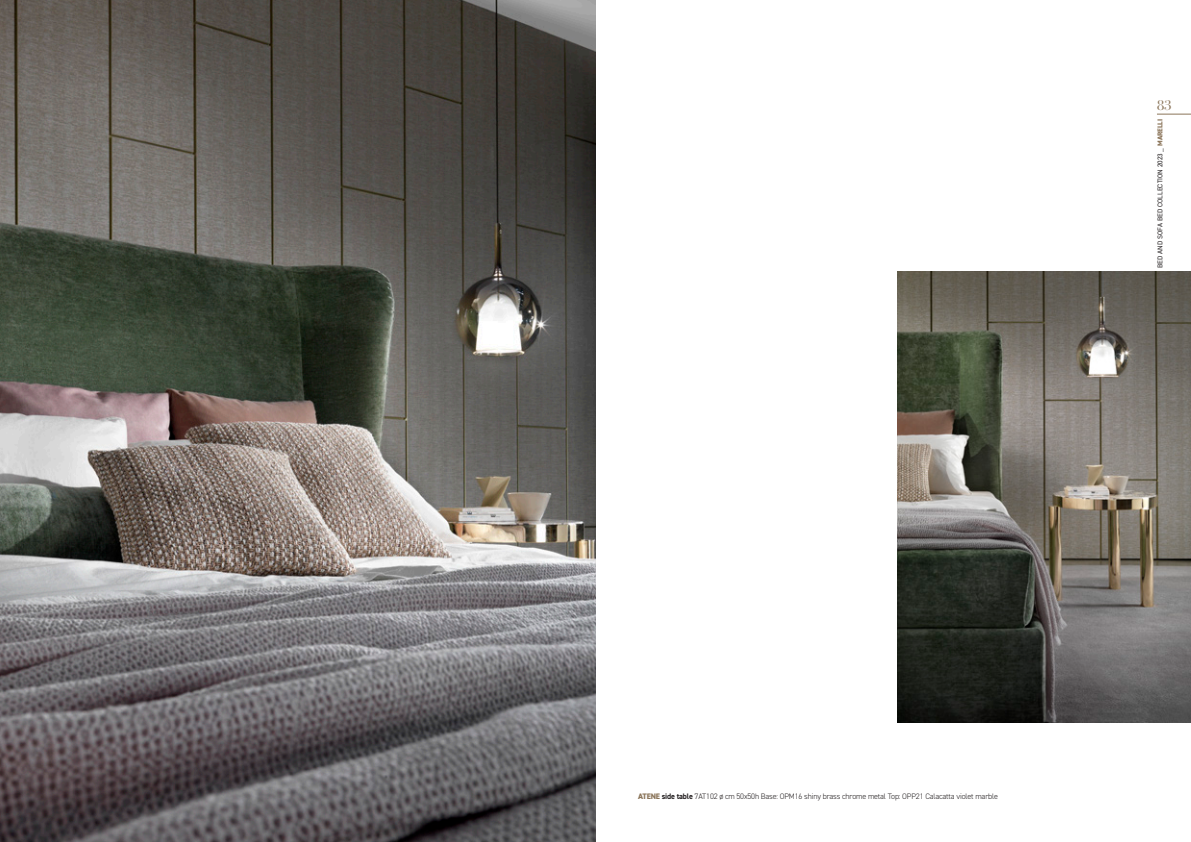
<style>
.page{position:relative;width:1191px;height:842px;background:#fff}
.page>*{position:absolute;margin:0;border:0;box-sizing:border-box;transform-origin:0 0}
.t1{font:14px "Bauer Bodoni Std";color:#8a7459}
.t2{font:300 8px "DIN2014";letter-spacing:-.02em;color:#231f20}
.t3{font:7px "DIN2014";letter-spacing:.01em;color:#231f20}
.s1{font-weight:800;color:#8a7459}
.s2{font-weight:700}
</style>
<div class="page">
<hr style="left:1157px;top:114px;width:34px;height:1px;background:#8a7459">
<img style="left:0;top:0;width:595px;height:842px">
<img style="left:897px;top:272px;width:294px;height:451px">
<h1 class="t1" style="left:1156px;top:97px;width:17px">83</h1>
<p class="t3" style="left:1155px;top:268px;width:150px;rotate:-90deg">BED AND SOFA BED COLLECTION 2023 _ <span class="s1">MARELLI</span></p>
<p class="t2" style="left:638px;top:792px;width:361px"><span class="s1">ATENE</span> <span class="s2">side table</span> 7AT102 ø cm 50x50h Base: OPM16 shiny brass chrome metal Top: OPP21 Calacatta violet marble</p>
</div>
